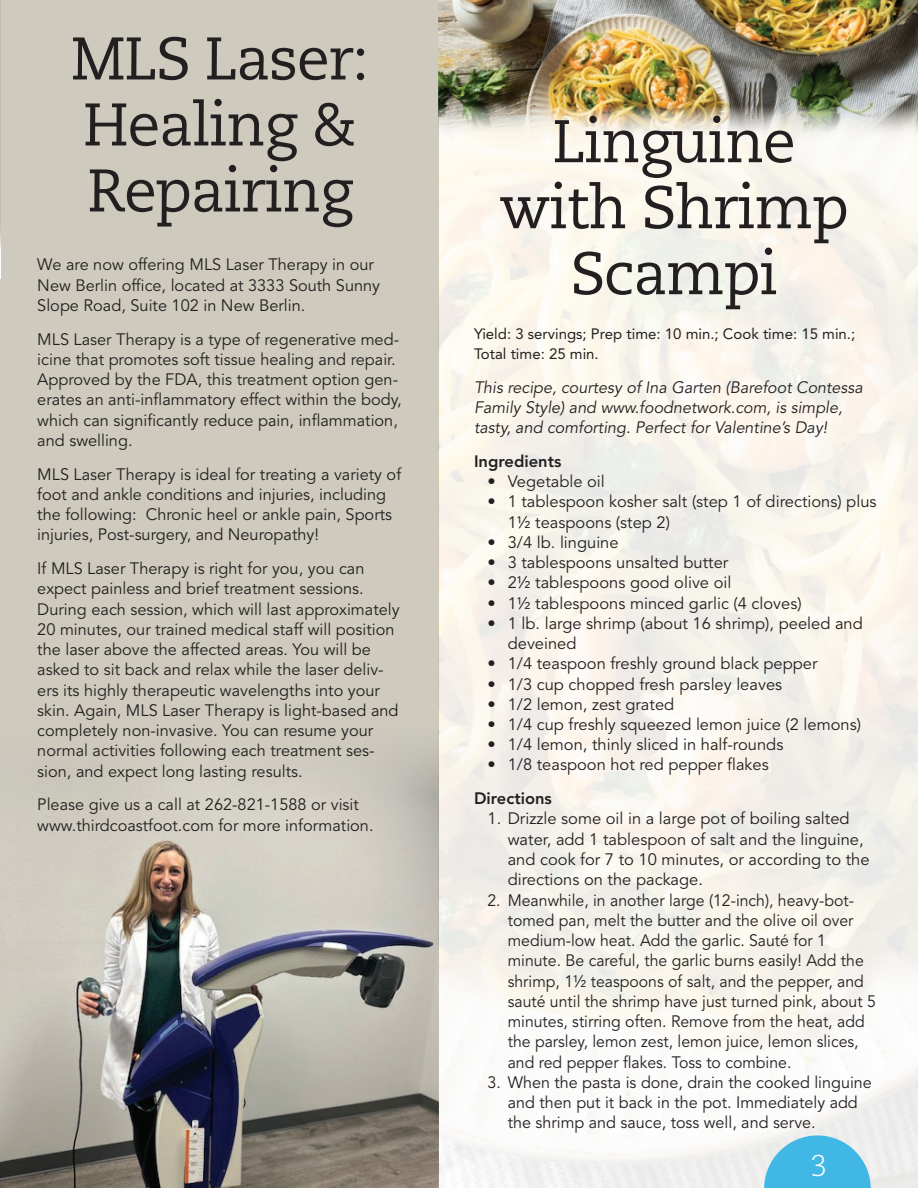
<style>
.page{position:relative;width:918px;height:1188px;background:#fff}
.page>*{position:absolute;margin:0;border:0;box-sizing:border-box;transform-origin:0 0}
.t1{font:60px/66px "Caecilia LT Std";letter-spacing:-.02em;color:#231f20;text-align:center}
.t2{font:300 30px "Caecilia LT Std";color:#fff}
.t3{font:16.5px/20.2px "Avenir LT Std";color:#231f20}
.t4{font:16.5px/20.2px "Avenir LT Std";color:#231f20;scale:.96 1}
.t5{font:italic 16.5px/20.2px "Avenir LT Std";color:#231f20}
.t6{font:800 16.5px "Avenir LT Std";color:#231f20}
.t7{font:15px/20.2px "Avenir LT Std";color:#231f20}
</style>
<div class="page">
<div style="left:0;top:0;width:439px;height:1188px;background:#cecabe"></div>
<img style="left:1px;top:719px;width:438px;height:469px">
<img style="left:0;top:704px;width:1px;height:484px">
<hr style="left:0;top:218px;width:1px;height:61px;background:#fff">
<svg style="left:764px;top:1135px;width:107px;height:53px;background:#68c3e7"></svg>
<img style="left:439px;top:0;width:479px;height:139px">
<h1 class="t1" style="left:71px;top:27px;width:299px;text-align:left">MLS Laser:<br>Healing &amp;<br>Repairing</h1>
<p class="t3" style="left:37px;top:255px;width:344px">We are now offering MLS Laser Therapy in our<br>New Berlin office, located at 3333 South Sunny<br>Slope Road, Suite 102 in New Berlin.</p>
<p class="t3" style="left:37px;top:329px;width:366px">MLS Laser Therapy is a type of regenerative med&shy;icine that promotes soft tissue healing and repair.<br>Approved by the FDA, this treatment option gen&shy;erates an anti-inflammatory effect within the body, which can significantly reduce pain, inflammation, and swelling.</p>
<p class="t3" style="left:37px;top:464px;width:365px">MLS Laser Therapy is ideal for treating a variety of foot and ankle conditions and injuries, including the following: Chronic heel or ankle pain, Sports injuries, Post-surgery, and Neuropathy!</p>
<p class="t3" style="left:37px;top:559px;width:364px">If MLS Laser Therapy is right for you, you can expect painless and brief treatment sessions.<br>During each session, which will last approximately 20 minutes, our trained medical staff will position the laser above the affected areas. You will be asked to sit back and relax while the laser deliv&shy;ers its highly therapeutic wavelengths into your skin. Again, MLS Laser Therapy is light-based and completely non-invasive. You can resume your normal activities following each treatment ses&shy;sion, and expect long lasting results.</p>
<p class="t3" style="left:37px;top:795px;width:338px">Please give us a call at 262-821-1588 or visit www.thirdcoastfoot.com for more information.</p>
<h1 class="t1" style="left:499px;top:110px;width:351px">Linguine with Shrimp<br>Scampi</h1>
<p class="t7" style="left:474px;top:323px;width:383px">Yield: 3 servings; Prep time: 10 min.; Cook time: 15 min.;<br>Total time: 25 min.</p>
<p class="t5" style="left:474px;top:377px;width:390px">This recipe, courtesy of Ina Garten (Barefoot Contessa<br>Family Style) and www.foodnetwork.com, is simple, tasty, and comforting. Perfect for Valentine’s Day!</p>
<p class="t6" style="left:474px;top:451px;width:89px">Ingredients</p>
<p class="t3" style="left:488px;top:472px;width:119px">• Vegetable oil</p>
<p class="t3" style="left:508px;top:492px;width:370px;text-indent:-20px">• 1 tablespoon kosher salt (step 1 of directions) plus<br>1½ teaspoons (step 2)</p>
<p class="t3" style="left:488px;top:532px;width:133px">• 3/4 lb. linguine</p>
<p class="t3" style="left:488px;top:553px;width:242px">• 3 tablespoons unsalted butter</p>
<p class="t3" style="left:488px;top:573px;width:245px">• 2½ tablespoons good olive oil</p>
<p class="t3" style="left:488px;top:593px;width:316px">• 1½ tablespoons minced garlic (4 cloves)</p>
<p class="t3" style="left:508px;top:613px;width:357px;text-indent:-20px">• 1 lb. large shrimp (about 16 shrimp), peeled and deveined</p>
<p class="t3" style="left:488px;top:654px;width:332px">• 1/4 teaspoon freshly ground black pepper</p>
<p class="t3" style="left:488px;top:674px;width:296px">• 1/3 cup chopped fresh parsley leaves</p>
<p class="t3" style="left:488px;top:694px;width:188px">• 1/2 lemon, zest grated</p>
<p class="t3" style="left:488px;top:715px;width:375px">• 1/4 cup freshly squeezed lemon juice (2 lemons)</p>
<p class="t3" style="left:488px;top:735px;width:297px">• 1/4 lemon, thinly sliced in half-rounds</p>
<p class="t3" style="left:488px;top:755px;width:283px">• 1/8 teaspoon hot red pepper flakes</p>
<p class="t6" style="left:474px;top:789px;width:79px">Directions</p>
<p class="t3" style="left:508px;top:809px;width:363px;text-indent:-20px">1. Drizzle some oil in a large pot of boiling salted water, add 1 tablespoon of salt and the linguine, and cook for 7 to 10 minutes, or according to the directions on the package.</p>
<p class="t4" style="left:508px;top:890px;width:385px;text-indent:-20px">2. Meanwhile, in another large (12-inch), heavy-bot&shy;tomed pan, melt the butter and the olive oil over medium-low heat. Add the garlic. Sauté for 1 minute. Be careful, the garlic burns easily! Add the shrimp, 1½ teaspoons of salt, and the pepper, and sauté until the shrimp have just turned pink, about 5 minutes, stirring often. Remove from the heat, add the parsley, lemon zest, lemon juice, lemon slices, and red pepper flakes. Toss to combine.</p>
<p class="t3" style="left:508px;top:1072px;width:366px;text-indent:-20px">3. When the pasta is done, drain the cooked linguine and then put it back in the pot. Immediately add the shrimp and sauce, toss well, and serve.</p>
<h2 class="t2" style="left:811px;top:1149px;width:18px">3</h2>
</div>
